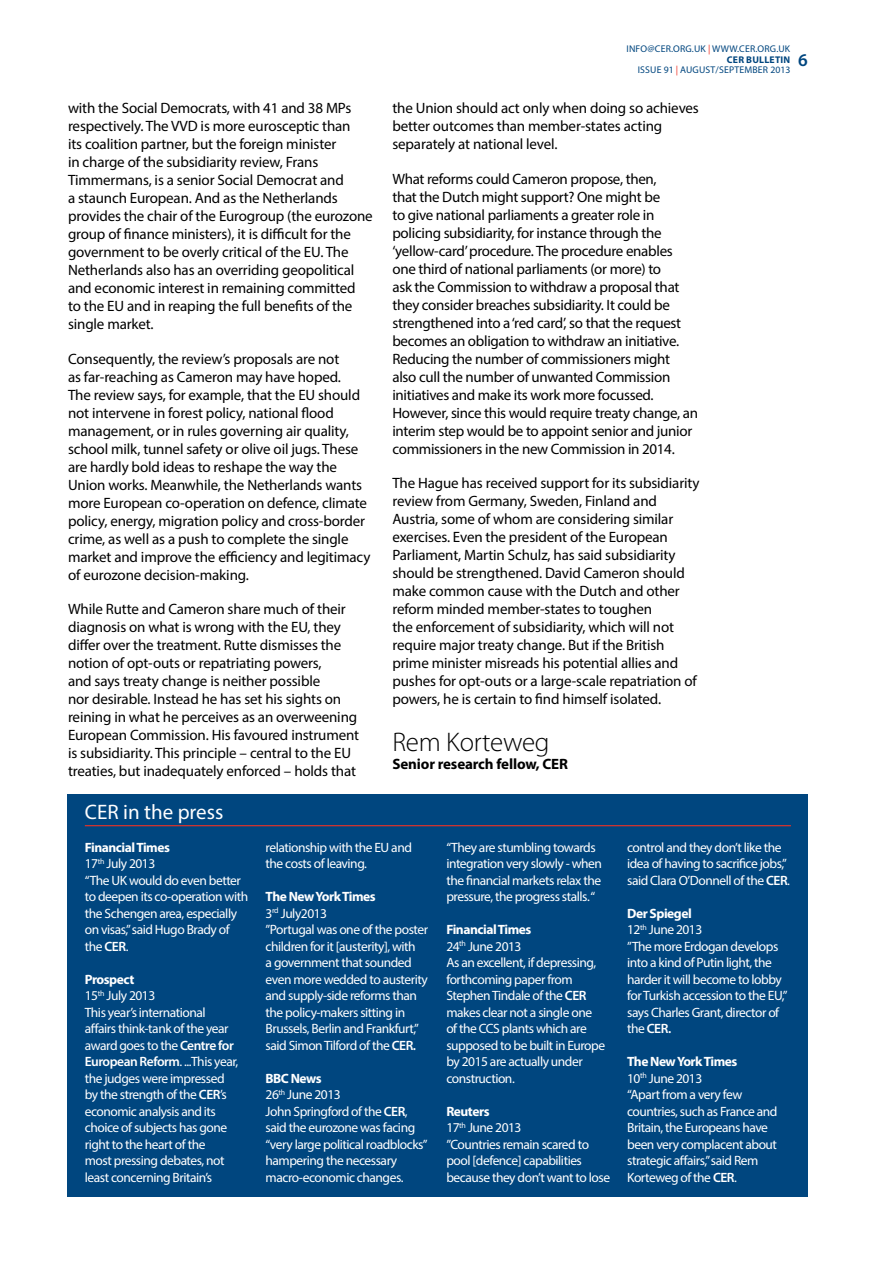
<style>
.page{position:relative;width:893px;height:1263px;background:#fff}
.page>*{position:absolute;margin:0;border:0;box-sizing:border-box;transform-origin:0 0}
.t1{font:300 27px "Myriad Pro";letter-spacing:-.01em;color:#000}
.t2{font:21px "Myriad Pro";color:#fff}
.t3{font:15px/18px "Myriad Pro";letter-spacing:-.01em;color:#000}
.t4{font:700 15px "Myriad Pro";letter-spacing:-.01em;color:#000}
.t5{font:13.5px/16.5px "Myriad Pro";letter-spacing:-.035em;color:#fff}
.t6{font:9.75px/10.5px "Myriad Pro";letter-spacing:.02em;color:#00467f;text-align:right}
.s1{color:#ee3124}
.s2{font-weight:700}
.s3{font-weight:600}
</style>
<div class="page">
<div style="left:68px;top:794px;width:740px;height:403px;background:#00467f"></div>
<hr style="left:85px;top:825px;width:706px;height:1px;background:#ee3124">
<p class="t3" style="left:68px;top:99px;width:306px">with the Social Democrats, with 41 and 38 MPs respectively. The VVD is more eurosceptic than<br>its coalition partner, but the foreign minister<br>in charge of the subsidiarity review, Frans Timmermans, is a senior Social Democrat and<br>a staunch European. And as the Netherlands provides the chair of the Eurogroup (the eurozone group of finance ministers), it is difficult for the government to be overly critical of the EU. The Netherlands also has an overriding geopolitical and economic interest in remaining committed<br>to the EU and in reaping the full benefits of the single market.</p>
<p class="t3" style="left:68px;top:350px;width:304px">Consequently, the review’s proposals are not<br>as far-reaching as Cameron may have hoped.<br>The review says, for example, that the EU should not intervene in forest policy, national flood management, or in rules governing air quality, school milk, tunnel safety or olive oil jugs. These are hardly bold ideas to reshape the way the Union works. Meanwhile, the Netherlands wants more European co-operation on defence, climate policy, energy, migration policy and cross-border crime, as well as a push to complete the single market and improve the efficiency and legitimacy of eurozone decision-making.</p>
<p class="t3" style="left:68px;top:600px;width:293px">While Rutte and Cameron share much of their diagnosis on what is wrong with the EU, they differ over the treatment. Rutte dismisses the notion of opt-outs or repatriating powers,<br>and says treaty change is neither possible<br>nor desirable. Instead he has set his sights on reining in what he perceives as an overweening European Commission. His favoured instrument is subsidiarity. This principle – central to the EU treaties, but inadequately enforced – holds that</p>
<p class="t6" style="left:626px;top:44px;width:6px">info</p>
<p class="t6" style="left:647px;top:44px;width:31px">@cer.org</p>
<p class="t6" style="left:692px;top:44px;width:100px">.uk <span class="s1">|</span> WWW.CER.ORG.UK<br><span class="s2">CER BULLETIN</span></p>
<p class="t6" style="left:638px;top:65px;width:6px">issue</p>
<p class="t6" style="left:664px;top:65px;width:19px">91 <span class="s1">|</span> august</p>
<p class="t6" style="left:716px;top:65px;width:10px">/september</p>
<p class="t6" style="left:770px;top:65px;width:39px">2013 <sup>6</sup></p>
<p class="t3" style="left:392px;top:99px;width:308px">the Union should act only when doing so achieves better outcomes than member-states acting separately at national level.</p>
<p class="t3" style="left:392px;top:170px;width:307px">What reforms could Cameron propose, then,<br>that the Dutch might support? One might be<br>to give national parliaments a greater role in policing subsidiarity, for instance through the ‘yellow-card’ procedure. The procedure enables one third of national parliaments (or more) to<br>ask the Commission to withdraw a proposal that they consider breaches subsidiarity. It could be strengthened into a ‘red card’, so that the request becomes an obligation to withdraw an initiative.<br>Reducing the number of commissioners might<br>also cull the number of unwanted Commission initiatives and make its work more focussed.<br>However, since this would require treaty change, an interim step would be to appoint senior and junior commissioners in the new Commission in 2014.</p>
<p class="t3" style="left:392px;top:474px;width:309px">The Hague has received support for its subsidiarity review from Germany, Sweden, Finland and Austria, some of whom are considering similar exercises. Even the president of the European Parliament, Martin Schulz, has said subsidiarity should be strengthened. David Cameron should make common cause with the Dutch and other reform minded member-states to toughen<br>the enforcement of subsidiarity, which will not require major treaty change. But if the British prime minister misreads his potential allies and pushes for opt-outs or a large-scale repatriation of powers, he is certain to find himself isolated.</p>
<h1 class="t1" style="left:392px;top:726px;width:159px">Rem Korteweg</h1>
<p class="t4" style="left:392px;top:754px;width:177px">Senior research fellow, CER</p>
<h2 class="t2" style="left:85px;top:799px;width:140px">CER in the press</h2>
<p class="t5" style="left:85px;top:839px;width:165px"><span class="s2">Financial Times<br></span>17<sup>th</sup> July 2013<br>“The UK would do even better to deepen its co-operation with the Schengen area, especially on visas,” said Hugo Brady of the <span class="s3">CER</span>.</p>
<p class="t5" style="left:85px;top:971px;width:155px"><span class="s2">Prospect<br></span>15<sup>th</sup> July 2013<br>This year’s international affairs think-tank of the year award goes to the <span class="s3">Centre for<br>European Reform</span>. ...This year, the judges were impressed by the strength of the <span class="s3">CER</span>’s economic analysis and its choice of subjects has gone right to the heart of the<br>most pressing debates, not least concerning Britain’s</p>
<p class="t5" style="left:266px;top:839px;width:148px">relationship with the EU and the costs of leaving.</p>
<p class="t5" style="left:266px;top:888px;width:164px"><span class="s2">The New York Times<br></span>3<sup>rd</sup> July2013<br>”Portugal was one of the poster children for it [austerity], with<br>a government that sounded even more wedded to austerity and supply-side reforms than the policy-makers sitting in<br>Brussels, Berlin and Frankfurt,” said Simon Tilford of the <span class="s3">CER.</span></p>
<p class="t5" style="left:266px;top:1070px;width:164px"><span class="s2">BBC News<br></span>26<sup>th</sup> June 2013<br>John Springford of the <span class="s3">CER</span>, said the eurozone was facing “very large political roadblocks” hampering the necessary macro-economic changes.</p>
<p class="t5" style="left:446px;top:839px;width:157px">“They are stumbling towards integration very slowly - when the financial markets relax the pressure, the progress stalls. “</p>
<p class="t5" style="left:446px;top:921px;width:160px"><span class="s2">Financial Times<br></span>24<sup>th</sup> June 2013<br>As an excellent, if depressing, forthcoming paper from<br>Stephen Tindale of the <span class="s3">CER </span>makes clear not a single one of the CCS plants which are supposed to be built in Europe by 2015 are actually under construction.</p>
<p class="t5" style="left:446px;top:1103px;width:165px"><span class="s2">Reuters<br></span>17<sup>th</sup> June 2013<br>”Countries remain scared to pool [defence] capabilities because they don’t want to lose</p>
<p class="t5" style="left:627px;top:839px;width:164px">control and they don’t like the idea of having to sacrifice jobs,” said Clara O’Donnell of the <span class="s3">CER</span>.</p>
<p class="t5" style="left:627px;top:905px;width:162px"><span class="s2">Der Spiegel<br></span>12<sup>th</sup> June 2013<br>”The more Erdogan develops into a kind of Putin light, the harder it will become to lobby for Turkish accession to the EU,” says Charles Grant, director of the <span class="s3">CER.</span></p>
<p class="t5" style="left:627px;top:1053px;width:152px"><span class="s2">The New York Times<br></span>10<sup>th</sup> June 2013<br>“Apart from a very few countries, such as France and<br>Britain, the Europeans have been very complacent about strategic affairs,” said Rem<br>Korteweg of the <span class="s3">CER</span>.</p>
</div>
